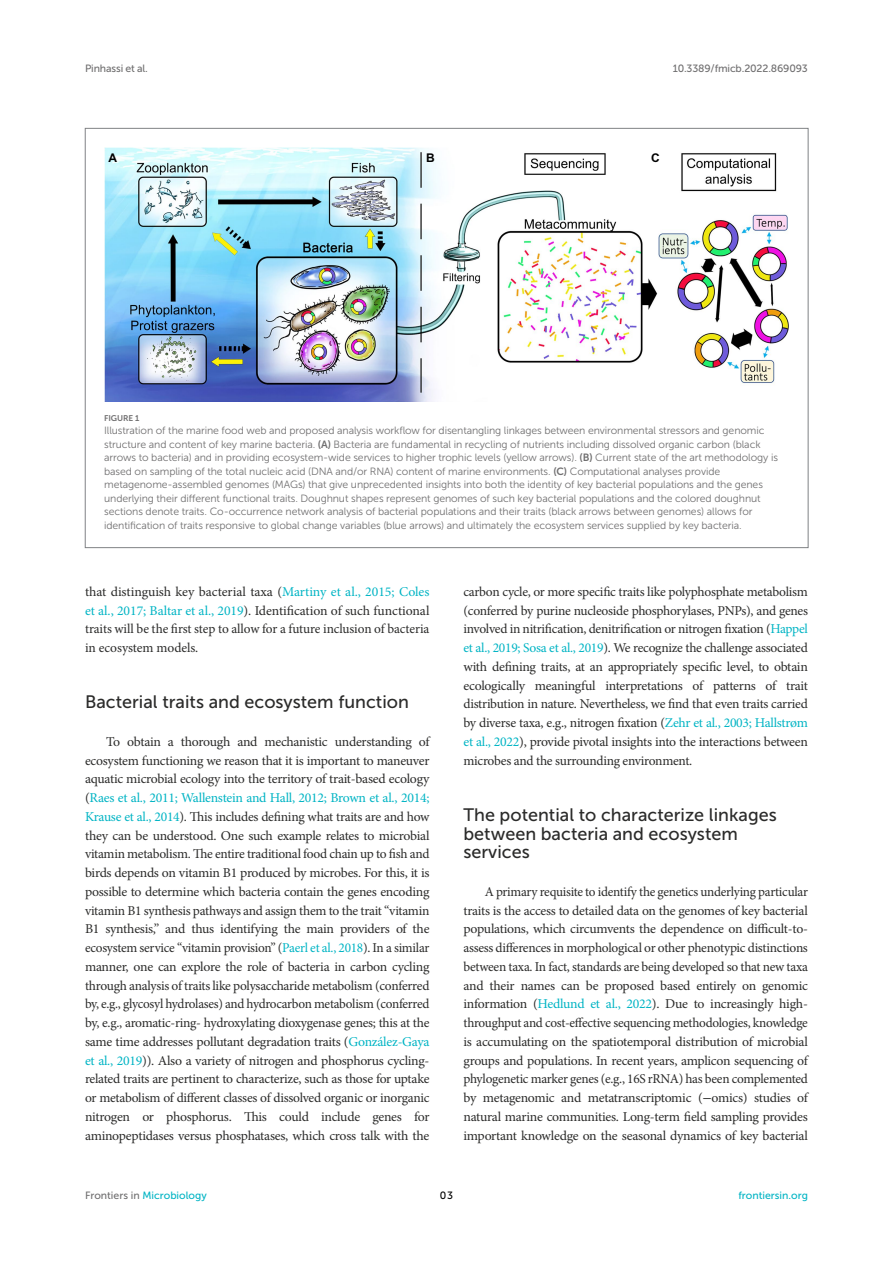
<style>
.page{position:relative;width:893px;height:1263px;background:#fff}
.page>*{position:absolute;margin:0;border:0;box-sizing:border-box;transform-origin:0 0}
.HEAD_2{font:18px/18.8px "Museo Sans 500";color:#2b2b2a}
.TEXT_FLUSH{font:13.5px/18.8px "Minion Pro";letter-spacing:-.02em;color:#2b2b2a;text-align:justify}
.t1{font:700 12px "Arial";color:#000}
.FIG_LEG{font:10.5px/13.5px "Museo Sans 300";letter-spacing:-.01em;color:#706f70}
.t2{font:10.5px "Museo Sans 500";letter-spacing:-.015em;color:#706f70}
.t3{font:10.5px "Museo Sans 500";color:#00b4c4}
.t4{font:10.5px "Museo Sans 500";color:#000}
.FIG_HD{font:8.25px "Museo Sans 700";letter-spacing:-.01em;color:#706f70}
.s1{font-family:"Museo Sans 700"}
.s2{color:#00b4c4}
.s3{font-family:"STIX General"}
.s4{color:#706f70}
</style>
<div class="page">
<img style="left:104px;top:147px;width:685px;height:255px">
<p class="t2" style="left:85px;top:63px;width:64px">Pinhassi et al.</p>
<p class="t2" style="left:673px;top:63px;width:137px">10.3389/fmicb.2022.869093</p>
<p class="t1" style="left:108px;top:149px;width:10px">A</p>
<p class="t1" style="left:426px;top:149px;width:10px">B</p>
<p class="t1" style="left:651px;top:149px;width:10px">C</p>
<p class="FIG_HD" style="left:104px;top:413px;width:37px">FIGURE 1</p>
<p class="FIG_LEG" style="left:104px;top:424px;width:675px">Illustration of the marine food web and proposed analysis workflow for disentangling linkages between environmental stressors and genomic structure and content of key marine bacteria. <span class="s1">(A)</span> Bacteria are fundamental in recycling of nutrients including dissolved organic carbon (black arrows to bacteria) and in providing ecosystem-wide services to higher trophic levels (yellow arrows). <span class="s1">(B)</span> Current state of the art methodology is based on sampling of the total nucleic acid (DNA and/or RNA) content of marine environments. <span class="s1">(C)</span> Computational analyses provide metagenome-assembled genomes (MAGs) that give unprecedented insights into both the identity of key bacterial populations and the genes underlying their different functional traits. Doughnut shapes represent genomes of such key bacterial populations and the colored doughnut sections denote traits. Co-occurrence network analysis of bacterial populations and their traits (black arrows between genomes) allows for identification of traits responsive to global change variables (blue arrows) and ultimately the ecosystem services supplied by key bacteria.</p>
<p class="TEXT_FLUSH" style="left:85px;top:582px;width:346px">that distinguish key bacterial taxa (<span class="s2">Martiny et al., 2015; Coles et al., 2017; Baltar et al., 2019</span>). Identification of such functional traits will be the first step to allow for a future inclusion of bacteria in ecosystem models.</p>
<p class="HEAD_2" style="left:85px;top:693px;width:325px">Bacterial traits and ecosystem function</p>
<p class="TEXT_FLUSH" style="left:85px;top:732px;width:346px;text-indent:21px">To obtain a thorough and mechanistic understanding of ecosystem functioning we reason that it is important to maneuver aquatic microbial ecology into the territory of trait-based ecology (<span class="s2">Raes et al., 2011; Wallenstein and Hall, 2012; Brown et al., 2014; Krause et al., 2014</span>). This includes defining what traits are and how they can be understood. One such example relates to microbial vitamin metabolism. The entire traditional food chain up to fish and birds depends on vitamin B1 produced by microbes. For this, it is possible to determine which bacteria contain the genes encoding vitamin B1 synthesis pathways and assign them to the trait “vitamin B1 synthesis,” and thus identifying the main providers of the ecosystem service “vitamin provision” (<span class="s2">Paerl et al., 2018</span>). In a similar manner, one can explore the role of bacteria in carbon cycling through analysis of traits like polysaccharide metabolism (conferred by, e.g., glycosyl hydrolases) and hydrocarbon metabolism (conferred by, e.g., aromatic-ring- hydroxylating dioxygenase genes; this at the same time addresses pollutant degradation traits (<span class="s2">González-Gaya et al., 2019</span>)). Also a variety of nitrogen and phosphorus cycling&shy;related traits are pertinent to characterize, such as those for uptake or metabolism of different classes of dissolved organic or inorganic nitrogen or phosphorus. This could include genes for aminopeptidases versus phosphatases, which cross talk with the</p>
<p class="TEXT_FLUSH" style="left:463px;top:582px;width:346px">carbon cycle, or more specific traits like polyphosphate metabolism (conferred by purine nucleoside phosphorylases, PNPs), and genes involved in nitrification, denitrification or nitrogen fixation (<span class="s2">Happel et al., 2019; Sosa et al., 2019</span>). We recognize the challenge associated with defining traits, at an appropriately specific level, to obtain ecologically meaningful interpretations of patterns of trait distribution in nature. Nevertheless, we find that even traits carried by diverse taxa, e.g., nitrogen fixation (<span class="s2">Zehr et al., 2003; Hallstrøm et al., 2022</span>), provide pivotal insights into the interactions between microbes and the surrounding environment.</p>
<p class="HEAD_2" style="left:463px;top:805px;width:315px">The potential to characterize linkages between bacteria and ecosystem services</p>
<p class="TEXT_FLUSH" style="left:463px;top:882px;width:346px;text-indent:21px">A primary requisite to identify the genetics underlying particular traits is the access to detailed data on the genomes of key bacterial populations, which circumvents the dependence on difficult-to&shy;assess differences in morphological or other phenotypic distinctions between taxa. In fact, standards are being developed so that new taxa and their names can be proposed based entirely on genomic information (<span class="s2">Hedlund et al., 2022</span>). Due to increasingly high&shy;throughput and cost-effective sequencing methodologies, knowledge is accumulating on the spatiotemporal distribution of microbial groups and populations. In recent years, amplicon sequencing of phylogenetic marker genes (e.g., 16S rRNA) has been complemented by metagenomic and metatranscriptomic (<span class="s3">−</span>omics) studies of natural marine communities. Long-term field sampling provides important knowledge on the seasonal dynamics of key bacterial</p>
<p class="t3" style="left:85px;top:1190px;width:123px"><span class="s4">Frontiers in</span> Microbiology</p>
<p class="t4" style="left:440px;top:1190px;width:15px">03</p>
<p class="t3" style="left:738px;top:1190px;width:71px">frontiersin.org</p>
</div>
